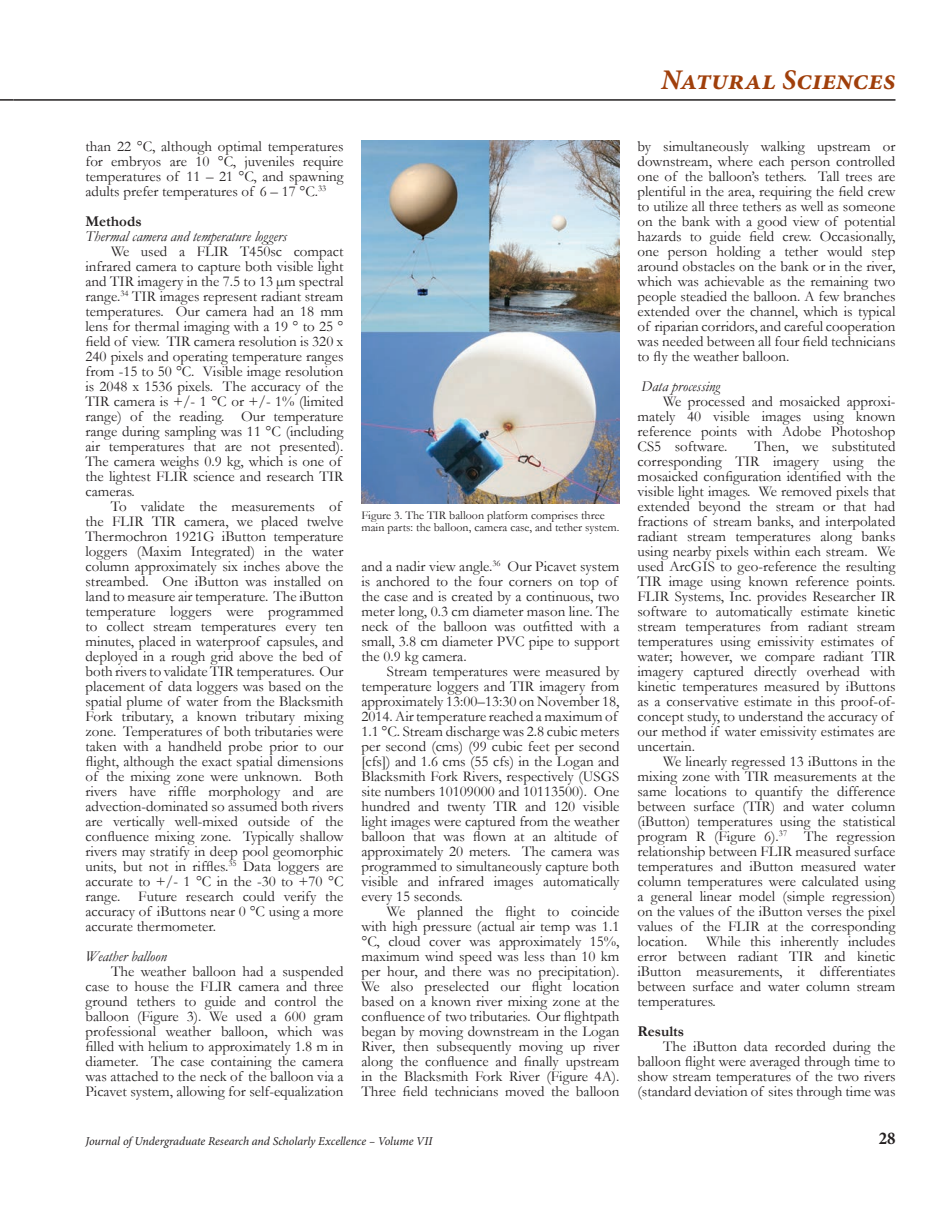
<style>
.page{position:relative;width:945px;height:1215px;background:#fff}
.page>*{position:absolute;margin:0;border:0;box-sizing:border-box;transform-origin:0 0}
.t1{font:italic 700 28.5px "Minion Pro";color:#a03f0b}
.t2{font:700 condensed 18px "Minion Pro";color:#231f20}
.t3{font:15px/15px "Garamond";color:#231f20;text-align:justify}
.t4{font:italic 15px "Garamond";color:#231f20}
.t5{font:700 15px "Garamond";color:#231f20}
.t6{font:12px/12px "Garamond";color:#231f20}
.t7{font:italic 12px "Minion Pro";letter-spacing:-.005em;color:#231f20}
</style>
<div class="page">
<svg style="left:0;top:99px;width:14px;height:2px"></svg>
<hr style="left:14px;top:99px;width:882px;height:2px;background:#231f20">
<img style="left:361px;top:141px;width:259px;height:362px">
<h1 class="t1" style="left:661px;top:59px;width:236px">Natural Sciences</h1>
<p class="t3" style="left:86px;top:138px;width:260px">than 22 °C, although optimal temperatures for embryos are 10 °C, juveniles require temperatures of 11 – 21 °C, and spawning adults prefer temperatures of 6 – 17 °C.<sup>33</sup></p>
<p class="t5" style="left:86px;top:211px;width:58px">Methods</p>
<p class="t4" style="left:86px;top:226px;width:203px">Thermal camera and temperature loggers</p>
<p class="t3" style="left:85px;top:243px;width:260px;text-align:left;text-indent:26px">We used a FLIR T450sc compact infrared camera to capture both visible light and TIR imagery in the 7.5 to 13 µm spectral range.<sup>34</sup> TIR images represent radiant stream temperatures. Our camera had an 18 mm lens for thermal imaging with a 19 ° to 25 ° field of view. TIR camera resolution is 320 x 240 pixels and operating temperature ranges from -15 to 50 °C. Visible image resolution is 2048 x 1536 pixels. The accuracy of the TIR camera is +/- 1 °C or +/- 1% (limited range) of the reading. Our temperature range during sampling was 11 °C (including air temperatures that are not presented).<br>The camera weighs 0.9 kg, which is one of the lightest FLIR science and research TIR cameras.</p>
<p class="t3" style="left:85px;top:498px;width:260px;text-align:left;text-indent:25px">To validate the measurements of the FLIR TIR camera, we placed twelve Thermochron 1921G iButton temperature loggers (Maxim Integrated) in the water column approximately six inches above the streambed. One iButton was installed on land to measure air temperature. The iButton temperature loggers were programmed to collect stream temperatures every ten minutes, placed in waterproof capsules, and deployed in a rough grid above the bed of both rivers to validate TIR temperatures. Our placement of data loggers was based on the spatial plume of water from the Blacksmith Fork tributary, a known tributary mixing zone. Temperatures of both tributaries were taken with a handheld probe prior to our flight, although the exact spatial dimensions of the mixing zone were unknown. Both rivers have riffle morphology and are advection-dominated so assumed both rivers are vertically well-mixed outside of the confluence mixing zone. Typically shallow rivers may stratify in deep pool geomorphic units, but not in riffles.<sup>35</sup> Data loggers are accurate to +/- 1 °C in the -30 to +70 °C range. Future research could verify the accuracy of iButtons near 0 °C using a more accurate thermometer.</p>
<p class="t4" style="left:86px;top:946px;width:83px">Weather balloon</p>
<p class="t3" style="left:86px;top:963px;width:260px;text-indent:26px">The weather balloon had a suspended case to house the FLIR camera and three ground tethers to guide and control the balloon (Figure 3). We used a 600 gram professional weather balloon, which was filled with helium to approximately 1.8 m in diameter. The case containing the camera was attached to the neck of the balloon via a Picavet system, allowing for self-equalization</p>
<p class="t6" style="left:362px;top:509px;width:259px">Figure 3. The TIR balloon platform comprises three main parts: the balloon, camera case, and tether system.</p>
<p class="t3" style="left:361px;top:558px;width:260px;text-align:left">and a nadir view angle.<sup>36</sup> Our Picavet system is anchored to the four corners on top of the case and is created by a continuous, two meter long, 0.3 cm diameter mason line. The neck of the balloon was outfitted with a small, 3.8 cm diameter PVC pipe to support the 0.9 kg camera.</p>
<p class="t3" style="left:361px;top:663px;width:260px;text-align:left;text-indent:26px">Stream temperatures were measured by temperature loggers and TIR imagery from approximately 13:00–13:30 on November 18, 2014. Air temperature reached a maximum of 1.1 °C. Stream discharge was 2.8 cubic meters per second (cms) (99 cubic feet per second [cfs]) and 1.6 cms (55 cfs) in the Logan and Blacksmith Fork Rivers, respectively (USGS site numbers 10109000 and 10113500). One hundred and twenty TIR and 120 visible light images were captured from the weather balloon that was flown at an altitude of approximately 20 meters. The camera was programmed to simultaneously capture both visible and infrared images automatically every 15 seconds.</p>
<p class="t3" style="left:361px;top:903px;width:260px;text-indent:26px">We planned the flight to coincide with high pressure (actual air temp was 1.1 °C, cloud cover was approximately 15%, maximum wind speed was less than 10 km per hour, and there was no precipitation).<br>We also preselected our flight location based on a known river mixing zone at the confluence of two tributaries. Our flightpath began by moving downstream in the Logan River, then subsequently moving up river along the confluence and finally upstream in the Blacksmith Fork River (Figure 4A).<br>Three field technicians moved the balloon</p>
<p class="t3" style="left:638px;top:138px;width:259px">by simultaneously walking upstream or downstream, where each person controlled one of the balloon’s tethers. Tall trees are plentiful in the area, requiring the field crew to utilize all three tethers as well as someone on the bank with a good view of potential hazards to guide field crew. Occasionally, one person holding a tether would step around obstacles on the bank or in the river, which was achievable as the remaining two people steadied the balloon. A few branches extended over the channel, which is typical of riparian corridors, and careful cooperation was needed between all four field technicians to fly the weather balloon.</p>
<p class="t4" style="left:641px;top:376px;width:80px">Data processing</p>
<p class="t3" style="left:638px;top:393px;width:260px;text-indent:26px">We processed and mosaicked approxi&shy;mately 40 visible images using known reference points with Adobe Photoshop CS5 software.</p>
<p class="t3" style="left:638px;top:438px;width:260px;text-align:left;text-indent:117px">Then, we substituted corresponding TIR imagery using the mosaicked configuration identified with the visible light images. We removed pixels that extended beyond the stream or that had fractions of stream banks, and interpolated radiant stream temperatures along banks using nearby pixels within each stream. We used ArcGIS to geo-reference the resulting TIR image using known reference points.<br>FLIR Systems, Inc. provides Researcher IR software to automatically estimate kinetic stream temperatures from radiant stream temperatures using emissivity estimates of water; however, we compare radiant TIR imagery captured directly overhead with kinetic temperatures measured by iButtons as a conservative estimate in this proof-of&shy;concept study, to understand the accuracy of our method if water emissivity estimates are uncertain.</p>
<p class="t3" style="left:638px;top:753px;width:260px;text-indent:26px">We linearly regressed 13 iButtons in the mixing zone with TIR measurements at the same locations to quantify the difference between surface (TIR) and water column (iButton) temperatures using the statistical program R (Figure 6).<sup>37</sup> The regression relationship between FLIR measured surface temperatures and iButton measured water column temperatures were calculated using a general linear model (simple regression) on the values of the iButton verses the pixel values of the FLIR at the corresponding location.</p>
<p class="t3" style="left:638px;top:933px;width:260px;text-indent:69px">While this inherently includes error between radiant TIR and kinetic iButton measurements, it differentiates between surface and water column stream temperatures.</p>
<p class="t5" style="left:638px;top:1021px;width:48px">Results</p>
<p class="t3" style="left:638px;top:1038px;width:259px;text-indent:26px">The iButton data recorded during the balloon flight were averaged through time to show stream temperatures of the two rivers (standard deviation of sites through time was</p>
<p class="t7" style="left:86px;top:1133px;width:348px">Journal of Undergraduate Research and Scholarly Excellence – Volume VII</p>
<p class="t2" style="left:879px;top:1126px;width:18px">28</p>
</div>
